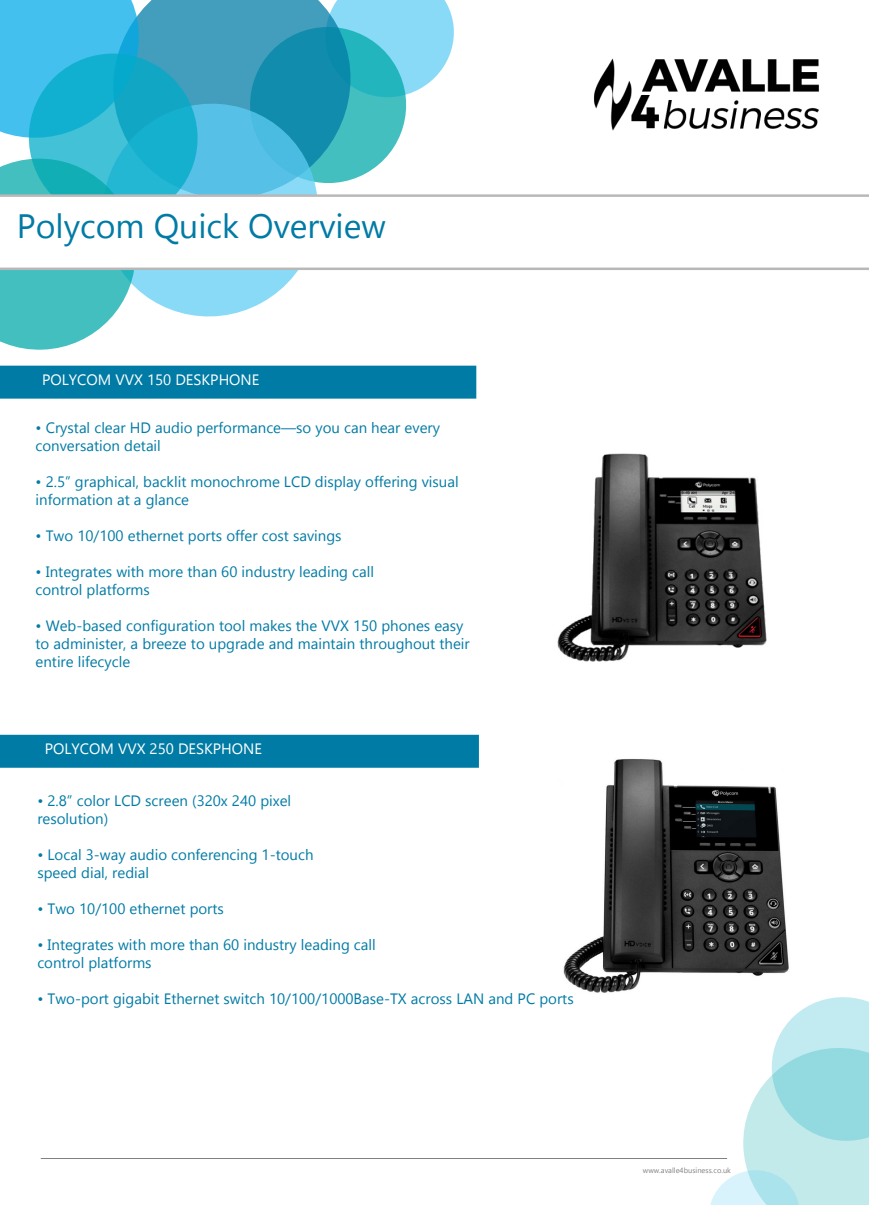
<style>
.page{position:relative;width:869px;height:1205px;background:#fff}
.page>*{position:absolute;margin:0;border:0;box-sizing:border-box;transform-origin:0 0}
.V_Main_Header{font:33.75px "Gadugi";color:#007ba5}
.V_Main_Body_Text{font:15px "Gadugi";color:#007ba5}
.V_White_Sub_Header{font:15px "Gadugi";color:#fff}
.t1{font:7.5px "Gadugi";color:#808180}
</style>
<div class="page">
<hr style="left:41px;top:1158px;width:685px;height:1px;background:#808180">
<svg style="left:710px;top:997px;width:158px;height:208px"></svg>
<svg style="left:362px;top:0;width:92px;height:176px"></svg>
<svg style="left:205px;top:0;width:157px;height:183px;background:#35a0ba"></svg>
<svg style="left:205px;top:94px;width:123px;height:223px"></svg>
<svg style="left:0;top:0;width:205px;height:350px;background:#4cbfd7"></svg>
<img style="left:593px;top:58px;width:226px;height:73px">
<svg style="left:0;top:194px;width:868px;height:76px"></svg>
<div style="left:0;top:366px;width:476px;height:33px;background:#007ba5"></div>
<img style="left:557px;top:453px;width:210px;height:209px">
<div style="left:0;top:735px;width:478px;height:33px;background:#007ba5"></div>
<img style="left:563px;top:759px;width:226px;height:234px">
<p class="V_Main_Header" style="left:17px;top:206px;width:370px">Polycom Quick Overview</p>
<p class="V_White_Sub_Header" style="left:42px;top:371px;width:219px">POLYCOM VVX 150 DESKPHONE</p>
<p class="V_Main_Body_Text" style="left:36px;top:419px;width:406px">• Crystal clear HD audio performance—so you can hear every</p>
<p class="V_Main_Body_Text" style="left:36px;top:437px;width:127px">conversation detail</p>
<p class="V_Main_Body_Text" style="left:36px;top:473px;width:424px">• 2.5” graphical, backlit monochrome LCD display offering visual</p>
<p class="V_Main_Body_Text" style="left:36px;top:491px;width:155px">information at a glance</p>
<p class="V_Main_Body_Text" style="left:36px;top:527px;width:307px">• Two 10/100 ethernet ports offer cost savings</p>
<p class="V_Main_Body_Text" style="left:36px;top:563px;width:340px">• Integrates with more than 60 industry leading call</p>
<p class="V_Main_Body_Text" style="left:36px;top:581px;width:116px">control platforms</p>
<p class="V_Main_Body_Text" style="left:36px;top:617px;width:429px">• Web-based configuration tool makes the VVX 150 phones easy</p>
<p class="V_Main_Body_Text" style="left:36px;top:635px;width:435px">to administer, a breeze to upgrade and maintain throughout their</p>
<p class="V_Main_Body_Text" style="left:36px;top:653px;width:96px">entire lifecycle</p>
<p class="V_White_Sub_Header" style="left:45px;top:740px;width:219px">POLYCOM VVX 250 DESKPHONE</p>
<p class="V_Main_Body_Text" style="left:37px;top:792px;width:255px">• 2.8” color LCD screen (320x 240 pixel</p>
<p class="V_Main_Body_Text" style="left:37px;top:810px;width:72px">resolution)</p>
<p class="V_Main_Body_Text" style="left:37px;top:846px;width:277px">• Local 3-way audio conferencing 1-touch</p>
<p class="V_Main_Body_Text" style="left:37px;top:864px;width:113px">speed dial, redial</p>
<p class="V_Main_Body_Text" style="left:37px;top:900px;width:188px">• Two 10/100 ethernet ports</p>
<p class="V_Main_Body_Text" style="left:37px;top:936px;width:340px">• Integrates with more than 60 industry leading call</p>
<p class="V_Main_Body_Text" style="left:37px;top:954px;width:116px">control platforms</p>
<p class="V_Main_Body_Text" style="left:37px;top:990px;width:537px">• Two-port gigabit Ethernet switch 10/100/1000Base-TX across LAN and PC ports</p>
<p class="t1" style="left:642px;top:1166px;width:89px">www.avalle4business.co.uk</p>
</div>
